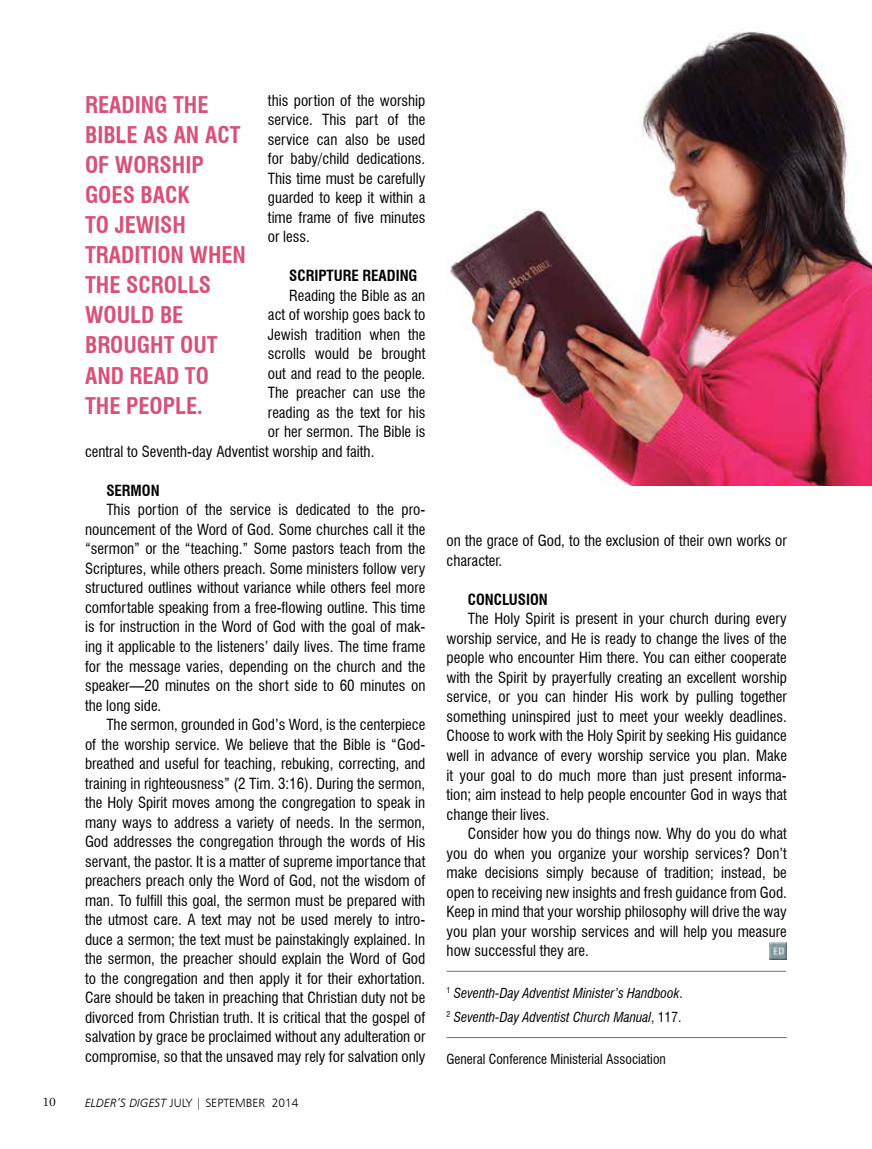
<style>
.page{position:relative;width:872px;height:1149px;background:#fff}
.page>*{position:absolute;margin:0;border:0;box-sizing:border-box;transform-origin:0 0}
.t1{font:700 condensed 22.5px/30px "Swiss 721 BT";color:#d85179}
.t2{font:condensed 15px/19.5px "Swiss 721 BT";color:#000;text-align:justify}
.t3{font:700 condensed 15px "Swiss 721 BT";color:#000}
.t4{font:italic condensed 13.5px/24px "Swiss 721 BT";color:#000}
.t5{font:condensed 13.5px "Swiss 721 BT";color:#000}
.t6{font:12px "Humanist 777 BT Light B";color:#000}
.t7{font:12px "Century";color:#000}
.s1{font-family:"Humanist 777 BT Light Italic B"}
.s2{font-style:normal}
</style>
<div class="page">
<img style="left:446px;top:31px;width:426px;height:454px">
<hr style="left:446px;top:970px;width:340px;height:1px;background:#6d6e71">
<hr style="left:446px;top:1036px;width:341px;height:1px;background:#6d6e71">
<img style="left:770px;top:942px;width:17px;height:17px">
<p class="t2" style="left:268px;top:90px;width:159px">this portion of the worship service. This part of the service can also be used for baby/child dedications.<br>This time must be carefully guarded to keep it within a time frame of five minutes or less.</p>
<p class="t3" style="left:289px;top:266px;width:130px">SCRIPTURE READING</p>
<p class="t2" style="left:289px;top:285px;width:138px">Reading the Bible as an</p>
<p class="t2" style="left:268px;top:305px;width:159px">act of worship goes back to</p>
<p class="t2" style="left:268px;top:324px;width:159px">Jewish tradition when the</p>
<p class="t2" style="left:268px;top:344px;width:159px">scrolls would be brought</p>
<p class="t2" style="left:268px;top:363px;width:159px">out and read to the people.</p>
<p class="t2" style="left:268px;top:383px;width:159px">The preacher can use the</p>
<p class="t2" style="left:268px;top:402px;width:159px">reading as the text for his</p>
<p class="t2" style="left:268px;top:422px;width:159px">or her sermon. The Bible is</p>
<p class="t2" style="left:85px;top:441px;width:291px">central to Seventh-day Adventist worship and faith.</p>
<p class="t3" style="left:106px;top:481px;width:55px">SERMON</p>
<p class="t2" style="left:85px;top:500px;width:342px;text-indent:21px">This portion of the service is dedicated to the pro&shy;nouncement of the Word of God. Some churches call it the “sermon” or the “teaching.” Some pastors teach from the Scriptures, while others preach. Some ministers follow very structured outlines without variance while others feel more comfortable speaking from a free-flowing outline. This time is for instruction in the Word of God with the goal of mak&shy;ing it applicable to the listeners’ daily lives. The time frame for the message varies, depending on the church and the speaker—20 minutes on the short side to 60 minutes on the long side.</p>
<p class="t2" style="left:85px;top:714px;width:342px;text-indent:21px">The sermon, grounded in God’s Word, is the centerpiece of the worship service. We believe that the Bible is “God&shy;breathed and useful for teaching, rebuking, correcting, and training in righteousness” (2 Tim. 3:16). During the sermon, the Holy Spirit moves among the congregation to speak in many ways to address a variety of needs. In the sermon, God addresses the congregation through the words of His servant, the pastor. It is a matter of supreme importance that preachers preach only the Word of God, not the wisdom of man. To fulfill this goal, the sermon must be prepared with the utmost care. A text may not be used merely to intro&shy;duce a sermon; the text must be painstakingly explained. In the sermon, the preacher should explain the Word of God to the congregation and then apply it for their exhortation.<br>Care should be taken in preaching that Christian duty not be divorced from Christian truth. It is critical that the gospel of salvation by grace be proclaimed without any adulteration or compromise, so that the unsaved may rely for salvation only</p>
<h1 class="t1" style="left:85px;top:90px;width:162px">READING THE<br>BIBLE AS AN ACT<br>OF WORSHIP<br>GOES BACK<br>TO JEWISH<br>TRADITION WHEN<br>THE SCROLLS<br>WOULD BE<br>BROUGHT OUT<br>AND READ TO<br>THE PEOPLE.</h1>
<p class="t7" style="left:43px;top:1091px;width:15px">10</p>
<p class="t6" style="left:85px;top:1094px;width:215px"><span class="s1">ELDER’S DIGEST</span> JULY | SEPTEMBER 2014</p>
<p class="t2" style="left:446px;top:531px;width:342px">on the grace of God, to the exclusion of their own works or character.</p>
<p class="t3" style="left:468px;top:590px;width:81px">CONCLUSION</p>
<p class="t2" style="left:446px;top:609px;width:342px;text-indent:21px">The Holy Spirit is present in your church during every worship service, and He is ready to change the lives of the people who encounter Him there. You can either cooperate with the Spirit by prayerfully creating an excellent worship service, or you can hinder His work by pulling together something uninspired just to meet your weekly deadlines.<br>Choose to work with the Holy Spirit by seeking His guidance well in advance of every worship service you plan. Make it your goal to do much more than just present informa&shy;tion; aim instead to help people encounter God in ways that change their lives.</p>
<p class="t2" style="left:446px;top:823px;width:342px;text-indent:21px">Consider how you do things now. Why do you do what you do when you organize your worship services? Don’t make decisions simply because of tradition; instead, be open to receiving new insights and fresh guidance from God.<br>Keep in mind that your worship philosophy will drive the way you plan your worship services and will help you measure how successful they are.</p>
<p class="t4" style="left:446px;top:980px;width:238px"><sup>1</sup> Seventh-Day Adventist Minister’s Handbook<span class="s2">.<br></span><sup>2</sup> Seventh-Day Adventist Church Manual<span class="s2">, 117.</span></p>
<p class="t5" style="left:446px;top:1050px;width:221px">General Conference Ministerial Association</p>
</div>
